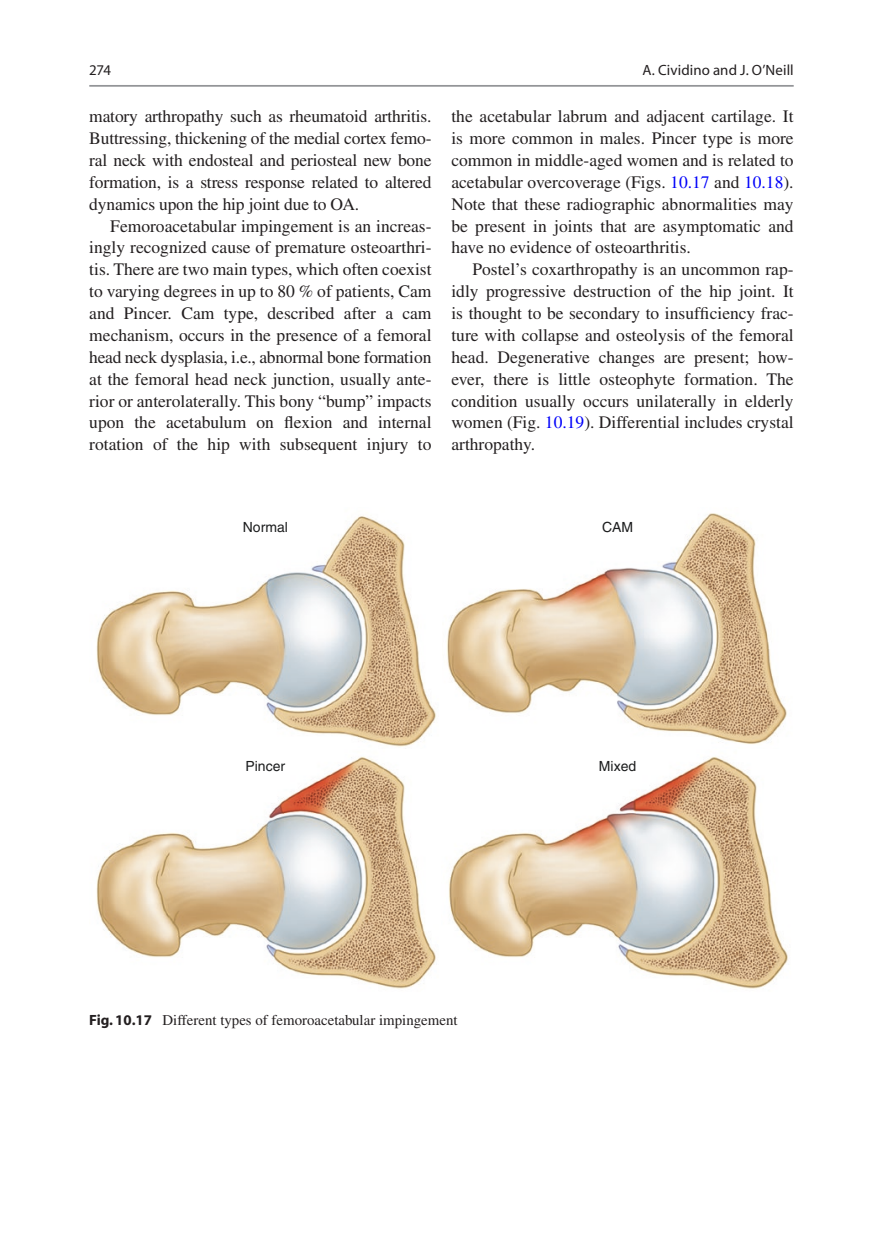
<style>
.page{position:relative;width:883px;height:1260px;background:#fff}
.page>*{position:absolute;margin:0;border:0;box-sizing:border-box;transform-origin:0 0}
.t1{font:17.5px/21.9px "Qhmktd Gbfbhd Times";color:#231f20;text-align:justify}
.t2{font:14.88px "Qhmktd Gbfbhd Times";color:#231f20}
.t3{font:14.88px "Lnswtk Fjjndx Myriad";letter-spacing:.005em;color:#231f20}
.t4{font:14.88px "Hpksvq Dwjfyn Myriad";color:#231f20}
.t5{font:14px "Qqbbsb Jqqyjq Helvetica";color:#1d1e1f}
.s1{color:#0000fa}
.s2{font-family:"Gmtfcc Txnchk Myriad";font-weight:700}
</style>
<div class="page">
<img style="left:96px;top:515px;width:340px;height:232px">
<img style="left:447px;top:513px;width:340px;height:231px">
<img style="left:96px;top:756px;width:692px;height:233px">
<hr style="left:89px;top:85px;width:705px;height:2px;background:#939598">
<p class="t4" style="left:89px;top:63px;width:23px">274</p>
<p class="t1" style="left:89px;top:105px;width:344px">matory arthropathy such as rheumatoid arthritis.<br>Buttressing, thickening of the medial cortex femo&shy;ral neck with endosteal and periosteal new bone formation, is a stress response related to altered dynamics upon the hip joint due to OA.</p>
<p class="t1" style="left:89px;top:215px;width:344px;text-indent:21px">Femoroacetabular impingement is an increas&shy;ingly recognized cause of premature osteoarthri&shy;tis. There are two main types, which often coexist to varying degrees in up to 80 % of patients, Cam and Pincer. Cam type, described after a cam mechanism, occurs in the presence of a femoral head neck dysplasia, i.e., abnormal bone formation at the femoral head neck junction, usually ante&shy;rior or anterolaterally. This bony “bump” impacts upon the acetabulum on flexion and internal rotation of the hip with subsequent injury to</p>
<p class="t3" style="left:642px;top:63px;width:153px">A. Cividino and J. O’Neill</p>
<p class="t1" style="left:451px;top:105px;width:344px">the acetabular labrum and adjacent cartilage. It is more common in males. Pincer type is more common in middle-aged women and is related to acetabular overcoverage (Figs. <span class="s1">10.17</span> and <span class="s1">10.18</span>).<br>Note that these radiographic abnormalities may be present in joints that are asymptomatic and have no evidence of osteoarthritis.</p>
<p class="t1" style="left:451px;top:258px;width:344px;text-indent:21px">Postel’s coxarthropathy is an uncommon rap&shy;idly progressive destruction of the hip joint. It is thought to be secondary to insufficiency frac&shy;ture with collapse and osteolysis of the femoral head. Degenerative changes are present; how&shy;ever, there is little osteophyte formation. The condition usually occurs unilaterally in elderly women (Fig. <span class="s1">10.19</span>). Differential includes crystal arthropathy.</p>
<p class="t5" style="left:243px;top:519px;width:47px">Normal</p>
<p class="t5" style="left:602px;top:519px;width:33px">CAM</p>
<p class="t5" style="left:246px;top:758px;width:41px">Pincer</p>
<p class="t5" style="left:599px;top:758px;width:39px">Mixed</p>
<p class="t2" style="left:89px;top:1012px;width:370px"><span class="s2">Fig. 10.17</span> Different types of femoroacetabular impingement</p>
</div>
